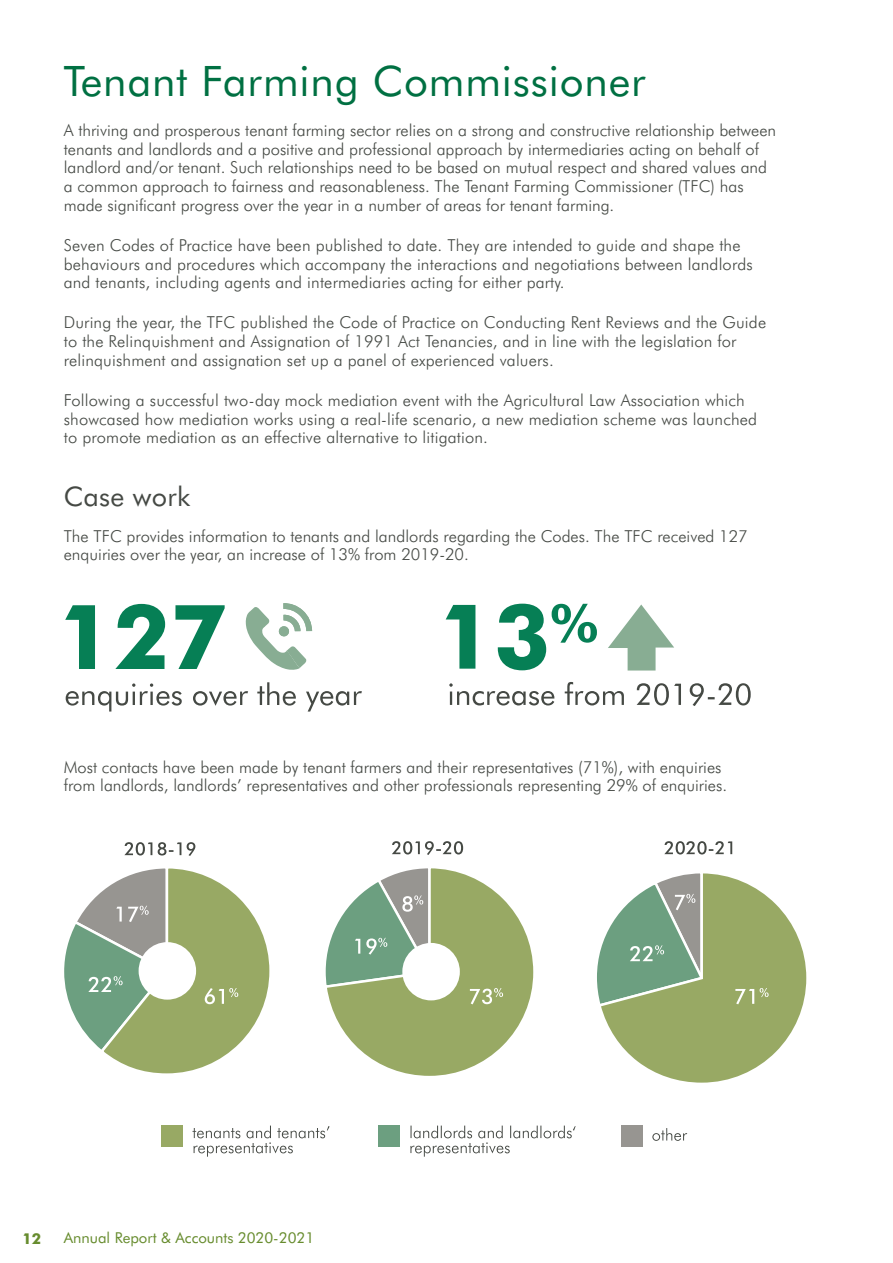
<style>
.page{position:relative;width:893px;height:1263px;background:#fff}
.page>*{position:absolute;margin:0;border:0;box-sizing:border-box;transform-origin:0 0}
.Heading{font:42px "Futura BT";letter-spacing:.02em;color:#007042}
.Sub-heading{font:27px "Futura BT";letter-spacing:.01em;color:#454944}
.Body{font:300 16.5px/18.8px "Futura BT";color:#454944}
.t1{font:15px "Futura BT";color:#678c2e}
.t2{font:700 15px "Futura BT";color:#678c2e}
</style>
<div class="page">
<svg style="left:245px;top:603px;width:67px;height:67px"></svg>
<div style="left:279px;top:626px;width:10px;height:11px;background:#88ad93;border-radius:50%"></div>
<svg style="left:65px;top:604px;width:160px;height:65px"></svg>
<svg style="left:66px;top:682px;width:296px;height:29px"></svg>
<svg style="left:608px;top:604px;width:66px;height:66px"></svg>
<svg style="left:446px;top:604px;width:151px;height:66px"></svg>
<svg style="left:449px;top:682px;width:302px;height:24px"></svg>
<div style="left:162px;top:1125px;width:21px;height:22px;background:#98a964"></div>
<div style="left:378px;top:1125px;width:22px;height:22px;background:#6c9f80"></div>
<div style="left:621px;top:1125px;width:21px;height:21px;background:#979591"></div>
<svg style="left:192px;top:1125px;width:138px;height:32px"></svg>
<svg style="left:410px;top:1125px;width:166px;height:32px"></svg>
<svg style="left:652px;top:1128px;width:35px;height:13px"></svg>
<svg style="left:124px;top:842px;width:71px;height:14px"></svg>
<svg style="left:64px;top:868px;width:206px;height:206px"></svg>
<div style="left:139px;top:942px;width:57px;height:58px;background:#fff;border-radius:50%"></div>
<svg style="left:392px;top:841px;width:71px;height:14px"></svg>
<svg style="left:325px;top:868px;width:209px;height:208px"></svg>
<svg style="left:664px;top:841px;width:68px;height:13px"></svg>
<svg style="left:597px;top:873px;width:210px;height:210px"></svg>
<h1 class="Heading" style="left:64px;top:55px;width:584px">Tenant Farming Commissioner</h1>
<p class="Body" style="left:64px;top:121px;width:714px">A thriving and prosperous tenant farming sector relies on a strong and constructive relationship between tenants and landlords and a positive and professional approach by intermediaries acting on behalf of landlord and/or tenant. Such relationships need to be based on mutual respect and shared values and a common approach to fairness and reasonableness. The Tenant Farming Commissioner (TFC) has made significant progress over the year in a number of areas for tenant farming.</p>
<p class="Body" style="left:64px;top:236px;width:690px">Seven Codes of Practice have been published to date. They are intended to guide and shape the behaviours and procedures which accompany the interactions and negotiations between landlords and tenants, including agents and intermediaries acting for either party.</p>
<p class="Body" style="left:64px;top:313px;width:704px">During the year, the TFC published the Code of Practice on Conducting Rent Reviews and the Guide to the Relinquishment and Assignation of 1991 Act Tenancies, and in line with the legislation for relinquishment and assignation set up a panel of experienced valuers.</p>
<p class="Body" style="left:64px;top:391px;width:695px">Following a successful two-day mock mediation event with the Agricultural Law Association which showcased how mediation works using a real-life scenario, a new mediation scheme was launched to promote mediation as an effective alternative to litigation.</p>
<h1 class="Sub-heading" style="left:64px;top:480px;width:128px">Case work</h1>
<p class="Body" style="left:64px;top:526px;width:685px">The TFC provides information to tenants and landlords regarding the Codes. The TFC received 127 enquiries over the year, an increase of 13% from 2019-20.</p>
<p class="Body" style="left:64px;top:757px;width:665px">Most contacts have been made by tenant farmers and their representatives (71%), with enquiries from landlords, landlords’ representatives and other professionals representing 29% of enquiries.</p>
<p class="t2" style="left:23px;top:1229px;width:20px">12</p>
<p class="t1" style="left:64px;top:1229px;width:252px">Annual Report &amp; Accounts 2020-2021</p>
</div>
